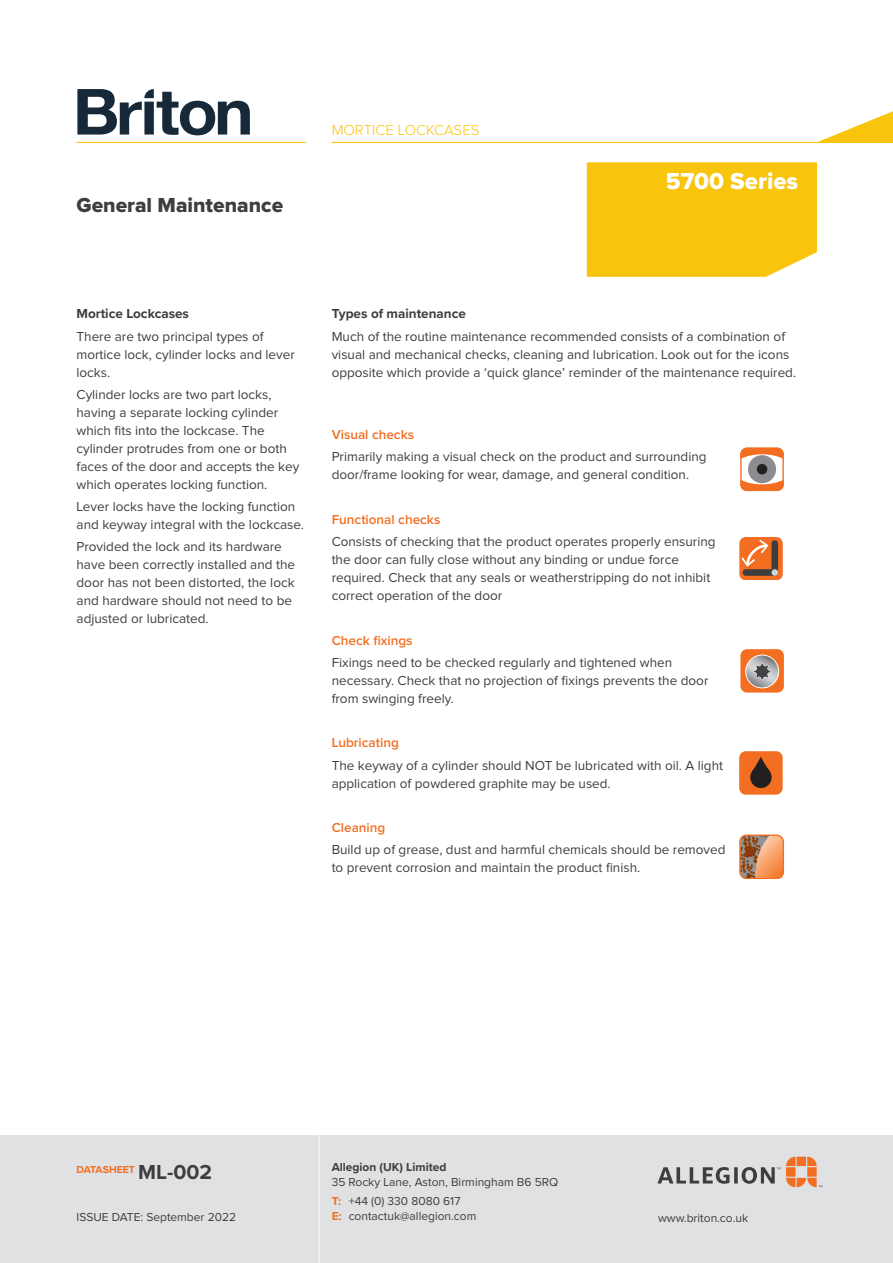
<style>
.page{position:relative;width:893px;height:1263px;background:#fff}
.page>*{position:absolute;margin:0;border:0;box-sizing:border-box;transform-origin:0 0}
.Products{font:24px "Proxima Nova Extrabld";color:#fff}
.t1{font:21px "Proxima Nova Extrabld";color:#3e3e3f}
.t2{font:300 15px "Proxima Nova";color:#f9c40c}
.AllegionBody{font:13.5px/18px "Proxima Nova";color:#3e3e3f}
.AllegionBody-2{font:600 13.5px "Proxima Nova";color:#f36e21}
.AllegionBody-3{font:700 13.5px "Proxima Nova";color:#3e3e3f}
.t3{font:12px/19.2px "Proxima Nova";color:#3e3e3f}
.t4{font:700 12px "Proxima Nova";color:#3e3e3f}
.t5{font:700 10.5px "Proxima Nova";letter-spacing:-.005em;color:#f36e21}
.s1{font-size:21px;color:#3e3e3f}
.s2{font-weight:700;color:#f36e21}
</style>
<div class="page">
<div style="left:0;top:1135px;width:893px;height:128px;background:#e0e1e3"></div>
<svg style="left:786px;top:1157px;width:36px;height:30px"></svg>
<svg style="left:657px;top:1167px;width:123px;height:17px"></svg>
<hr style="left:319px;top:1135px;width:1px;height:128px;background:#fff">
<hr style="left:332px;top:142px;width:561px;height:1px;background:#f9c40c">
<svg style="left:816px;top:111px;width:77px;height:31px"></svg>
<hr style="left:77px;top:142px;width:229px;height:1px;background:#f9c40c">
<svg style="left:77px;top:89px;width:173px;height:46px"></svg>
<div style="left:587px;top:162px;width:230px;height:115px;background:#f9c40c"></div>
<svg style="left:740px;top:448px;width:44px;height:43px"></svg>
<div style="left:739px;top:537px;width:44px;height:43px;background:#f36e21;border-radius:7px"></div>
<div style="left:743px;top:569px;width:35px;height:7px;background:#3e3e3f;border-radius:3px"></div>
<div style="left:771px;top:540px;width:7px;height:36px;background:#3e3e3f;border-radius:3px"></div>
<div style="left:771px;top:569px;width:7px;height:7px;background:#d1d2d4;border-radius:50%"></div>
<svg style="left:741px;top:540px;width:27px;height:27px"></svg>
<div style="left:740px;top:649px;width:44px;height:43px;background:#f36e21;border-radius:7px"></div>
<svg style="left:745px;top:654px;width:34px;height:34px"></svg>
<div style="left:739px;top:751px;width:44px;height:43px;background:#f36e21;border-radius:7px"></div>
<div style="left:750px;top:766px;width:22px;height:22px;background:#231f20;border-radius:50%"></div>
<svg style="left:752px;top:756px;width:17px;height:15px"></svg>
<svg style="left:739px;top:834px;width:45px;height:45px;background:#ce8b5f"></svg>
<p class="t1" style="left:77px;top:196px;width:208px">General Maintenance</p>
<p class="t2" style="left:332px;top:123px;width:149px">MORTICE LOCKCASES</p>
<p class="Products" style="left:666px;top:170px;width:134px">5700 Series</p>
<p class="AllegionBody-3" style="left:77px;top:304px;width:114px">Mortice Lockcases</p>
<p class="AllegionBody" style="left:77px;top:328px;width:220px">There are two principal types of mortice lock, cylinder locks and lever locks.</p>
<p class="AllegionBody" style="left:77px;top:386px;width:224px">Cylinder locks are two part locks, having a separate locking cylinder which fits into the lockcase. The cylinder protrudes from one or both faces of the door and accepts the key which operates locking function.</p>
<p class="AllegionBody" style="left:77px;top:498px;width:229px">Lever locks have the locking function and keyway integral with the lockcase.</p>
<p class="AllegionBody" style="left:77px;top:538px;width:220px">Provided the lock and its hardware have been correctly installed and the door has not been distorted, the lock and hardware should not need to be adjusted or lubricated.</p>
<p class="AllegionBody-3" style="left:332px;top:304px;width:136px">Types of maintenance</p>
<p class="AllegionBody" style="left:332px;top:328px;width:466px">Much of the routine maintenance recommended consists of a combination of visual and mechanical checks, cleaning and lubrication. Look out for the icons opposite which provide a ‘quick glance’ reminder of the maintenance required.</p>
<p class="AllegionBody-2" style="left:332px;top:428px;width:84px">Visual checks</p>
<p class="AllegionBody" style="left:332px;top:448px;width:376px">Primarily making a visual check on the product and surrounding door/frame looking for wear, damage, and general condition.</p>
<p class="AllegionBody-2" style="left:332px;top:513px;width:110px">Functional checks</p>
<p class="AllegionBody" style="left:332px;top:533px;width:385px">Consists of checking that the product operates properly ensuring the door can fully close without any binding or undue force required. Check that any seals or weatherstripping do not inhibit correct operation of the door</p>
<p class="AllegionBody-2" style="left:332px;top:634px;width:82px">Check fixings</p>
<p class="AllegionBody" style="left:332px;top:654px;width:378px">Fixings need to be checked regularly and tightened when necessary. Check that no projection of fixings prevents the door from swinging freely.</p>
<p class="AllegionBody-2" style="left:332px;top:737px;width:69px">Lubricating</p>
<p class="AllegionBody" style="left:332px;top:757px;width:393px">The keyway of a cylinder should NOT be lubricated with oil. A light application of powdered graphite may be used.</p>
<p class="AllegionBody-2" style="left:332px;top:821px;width:55px">Cleaning</p>
<p class="AllegionBody" style="left:332px;top:841px;width:395px">Build up of grease, dust and harmful chemicals should be removed to prevent corrosion and maintain the product finish.</p>
<p class="t5" style="left:77px;top:1161px;width:137px">DATASHEET <span class="s1">ML-002</span></p>
<p class="t3" style="left:77px;top:1208px;width:161px">ISSUE DATE: September 2022</p>
<p class="t4" style="left:332px;top:1158px;width:116px">Allegion (UK) Limited</p>
<p class="t3" style="left:332px;top:1173px;width:228px">35 Rocky Lane, Aston, Birmingham B6 5RQ<br><span class="s2">T:</span> +44 (0) 330 8080 617</p>
<p class="t3" style="left:332px;top:1207px;width:146px"><span class="s2">E:</span> contactuk@allegion.com</p>
<p class="t3" style="left:658px;top:1209px;width:92px">www.briton.co.uk</p>
</div>
